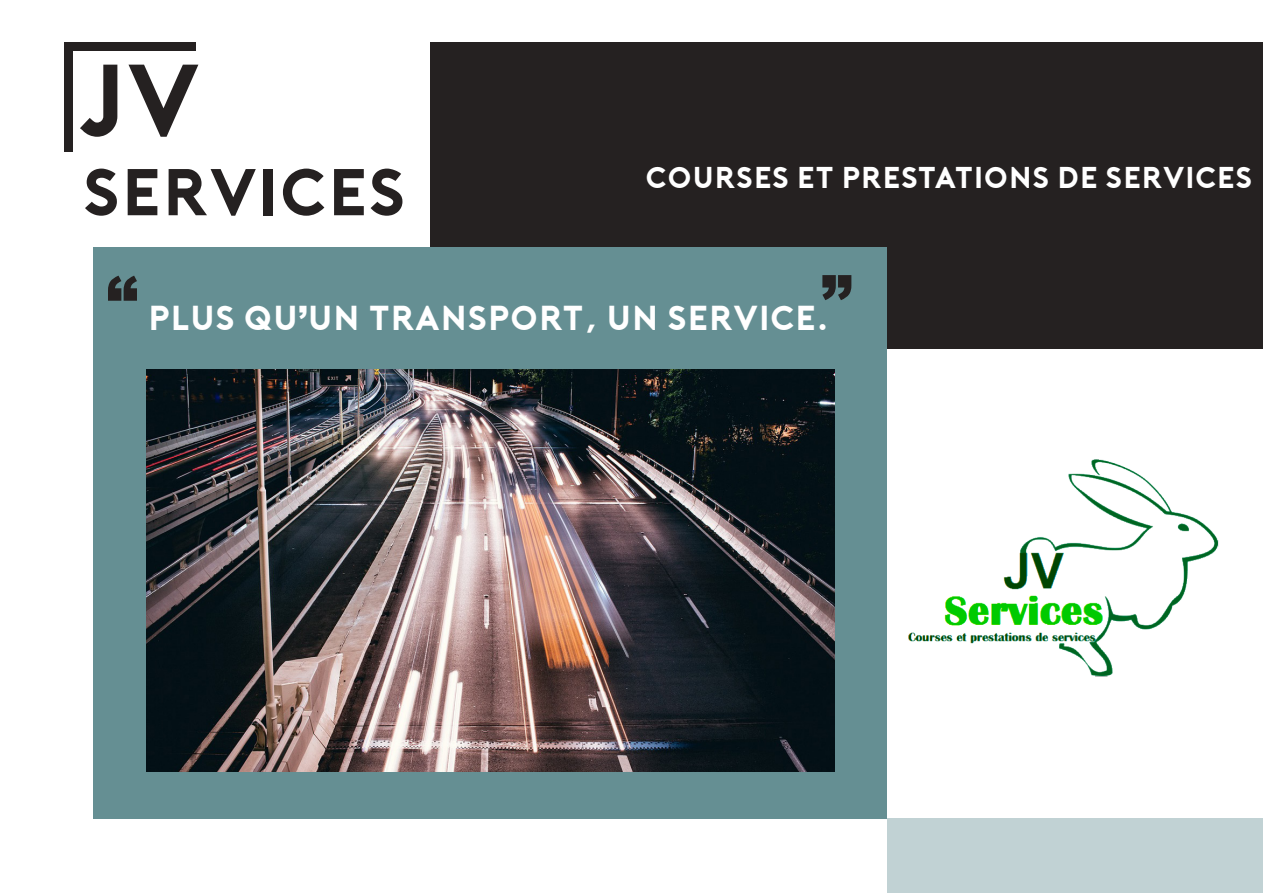
<style>
.page{position:relative;width:1263px;height:893px;background:#fff}
.page>*{position:absolute;margin:0;border:0;box-sizing:border-box;transform-origin:0 0}
.t1{font:102px "Porter Bold DEMO";color:#252121}
.t2{font:66px "Porter Bold DEMO";color:#252121}
.t3{font:900 63px "Arial";color:#252121}
.t4{font:34.5px "Porter Bold DEMO";color:#fff}
.t5{font:30px "Porter Bold DEMO";color:#fff}
.s1{font-family:"Arial";font-weight:900;font-size:33px}
</style>
<div class="page">
<div style="left:887px;top:819px;width:376px;height:74px;background:#c1d2d4"></div>
<div style="left:430px;top:43px;width:833px;height:306px;background:#252121"></div>
<div style="left:94px;top:247px;width:793px;height:572px;background:#658f93"></div>
<img style="left:146px;top:370px;width:688px;height:402px">
<img style="left:908px;top:459px;width:311px;height:218px">
<div style="left:64px;top:43px;width:132px;height:8px;background:#252121"></div>
<div style="left:64px;top:43px;width:8px;height:109px;background:#252121"></div>
<p class="t1" style="left:83px;top:47px;width:120px">JV</p>
<p class="t2" style="left:83px;top:157px;width:325px">SERVICES</p>
<p class="t3" style="left:106px;top:253px;width:33px">“</p>
<p class="t5" style="left:646px;top:162px;width:609px">COURSES ET PRESTATIONS DE SERVICES</p>
<p class="t3" style="left:821px;top:253px;width:33px">”</p>
<p class="t4" style="left:148px;top:300px;width:683px">PLUS QU<span class="s1">’</span>UN TRANSPORT, UN SERVICE.</p>
</div>
